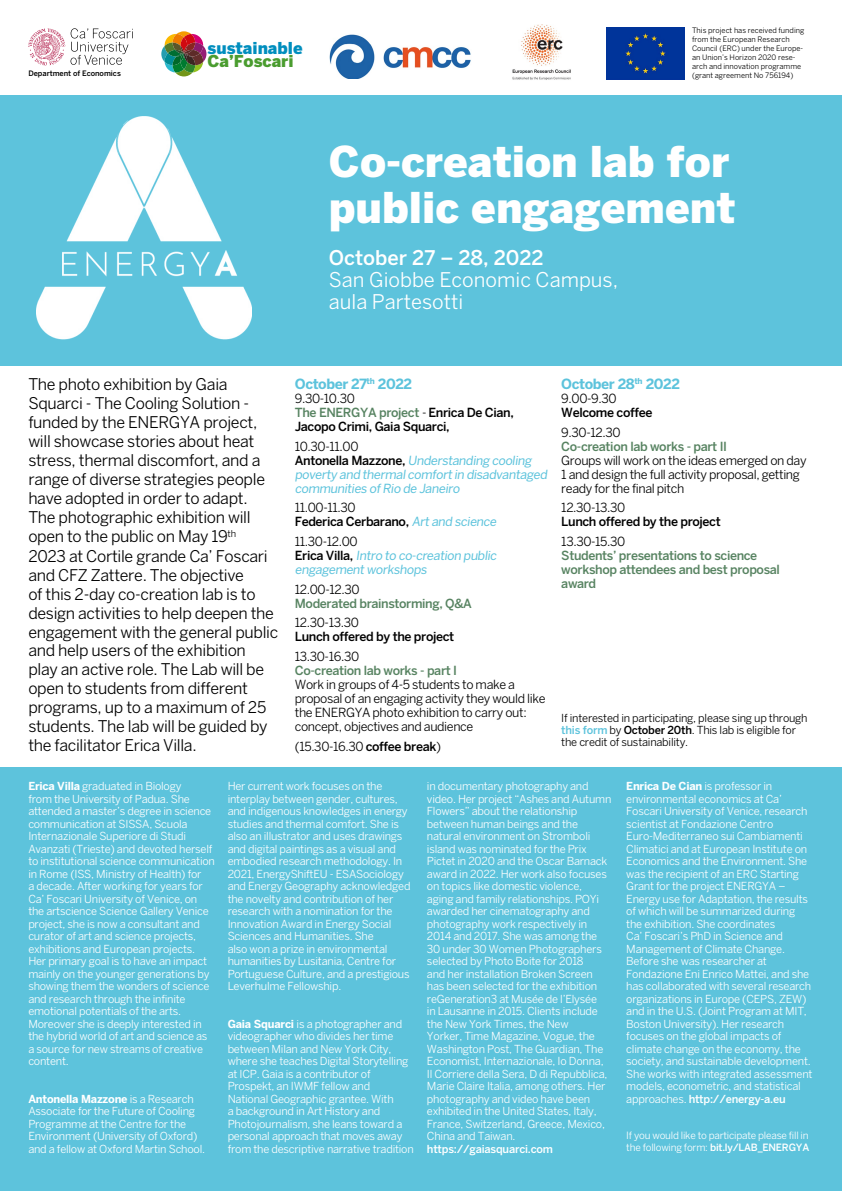
<style>
.page{position:relative;width:842px;height:1191px;background:#fff}
.page>*{position:absolute;margin:0;border:0;box-sizing:border-box;transform-origin:0 0}
.t1{font:900 42px/45.7px "Benton Sans";color:#fff}
.t2{font:20.1px/21.9px "Benton Sans";color:#fff}
.t3{font:500 20.1px "Benton Sans";color:#fff}
.t4{font:900 16.3px "Benton Sans";color:#008ebe}
.t5{font:900 16.3px "Benton Sans";color:#4a9c2f}
.t6{font:16px/19px "Benton Sans";letter-spacing:-.02em;color:#000}
.t7{font:700 14px "Benton Sans";letter-spacing:-.03em;color:#5dc3dc}
.t8{font:12.5px/14px "Benton Sans";letter-spacing:-.03em;color:#000}
.t9{font:12.5px/14px "Benton Sans";color:#5dc3dc}
.t10{font:500 12.5px/14px "Benton Sans";letter-spacing:-.03em;color:#000}
.t11{font:500 12.5px/14px "Benton Sans";letter-spacing:-.03em;color:#578361}
.t12{font:11px/12.5px "Benton Sans";letter-spacing:-.02em;color:#fff}
.t13{font:11px/12px "Benton Sans";letter-spacing:-.02em;color:#000}
.t14{font:500 11px "Benton Sans";letter-spacing:-.02em;color:#fff}
.t15{font:10px/12px "Benton Sans";letter-spacing:-.02em;color:#fff}
.t16{font:500 7.5px "Benton Sans";letter-spacing:-.005em;color:#000}
.t17{font:7.4px/8.9px "Benton Sans";color:#000}
.s1{font-weight:400}
.s2{color:#578361}
.s3{color:#000}
.s4{font-weight:500;color:#000}
.s5{font-weight:400;color:#5dc3dc}
.s6{font-weight:500}
.s7{font-weight:500;color:#5dc3dc}
.s8{font-weight:700}
</style>
<div class="page">
<div style="left:0;top:96px;width:842px;height:270px;background:#5dc3dc"></div>
<div style="left:0;top:767px;width:842px;height:424px;background:#5dc3dc"></div>
<img style="left:36px;top:117px;width:216px;height:222px">
<svg style="left:71px;top:28px;width:62px;height:37px"></svg>
<svg style="left:28px;top:28px;width:37px;height:38px"></svg>
<img style="left:330px;top:34px;width:141px;height:45px">
<img style="left:512px;top:24px;width:59px;height:56px">
<div style="left:606px;top:27px;width:78px;height:53px;background:#00349a"></div>
<svg style="left:177px;top:31px;width:14px;height:6px"></svg>
<svg style="left:161px;top:34px;width:45px;height:42px"></svg>
<p class="t16" style="left:28px;top:68px;width:94px">Department of Economics</p>
<h3 class="t4" style="left:207px;top:38px;width:97px">sustainable</h3>
<h3 class="t5" style="left:207px;top:51px;width:88px">Ca’Foscari</h3>
<p class="t17" style="left:692px;top:26px;width:114px">This project has received funding from the European Research<br>Council (ERC) under the Europe&shy;an Union’s Horizon 2020 rese&shy;arch and innovation programme (grant agreement No 756194)</p>
<h1 class="t1" style="left:329px;top:138px;width:408px">Co-creation lab for public engagement</h1>
<h2 class="t3" style="left:329px;top:245px;width:216px">October 27 – 28, 2022</h2>
<h2 class="t2" style="left:329px;top:268px;width:291px">San Giobbe Economic Campus, aula Partesotti</h2>
<p class="t6" style="left:28px;top:375px;width:251px">The photo exhibition by Gaia<br>Squarci - The Cooling Solution - funded by the ENERGYA project, will showcase stories about heat stress, thermal discomfort, and a range of diverse strategies people have adopted in order to adapt.<br>The photographic exhibition will open to the public on May 19<sup>th<br></sup>2023 at Cortile grande Ca’ Foscari and CFZ Zattere. The objective<br>of this 2-day co-creation lab is to design activities to help deepen the engagement with the general public and help users of the exhibition play an active role. The Lab will be open to students from different programs, up to a maximum of 25 students. The lab will be guided by the facilitator Erica Villa.</p>
<p class="t7" style="left:295px;top:375px;width:119px">October 27<sup>th</sup> 2022</p>
<p class="t10" style="left:295px;top:391px;width:221px"><span class="s1">9.30-10.30<br></span><span class="s2">The ENERGYA project</span> <span class="s1">-</span> Enrica De Cian,<br>Jacopo Crimi, Gaia Squarci,</p>
<p class="t9" style="left:295px;top:439px;width:256px"><span class="s3">10.30-11.00<br></span><span class="s4">A nto n e l l a M azzo n e ,</span> Understanding cooling poverty and thermalcomfortin disadvantaged communities ofRio de Janeiro</p>
<p class="t10" style="left:295px;top:500px;width:205px"><span class="s1">11.00-11.30<br></span>Federica Cerbarano, <span class="s5">Artand science</span></p>
<p class="t9" style="left:295px;top:534px;width:205px"><span class="s3">11.30-12.00<br></span><span class="s4">E r i ca V i l l a ,</span> Intro to co-creation public engagementworkshops</p>
<p class="t8" style="left:295px;top:582px;width:66px">12.00-12.30</p>
<p class="t11" style="left:295px;top:596px;width:179px">Moderated brainstorming, Q&amp;A</p>
<p class="t8" style="left:295px;top:615px;width:66px">12.30-13.30</p>
<p class="t10" style="left:295px;top:629px;width:161px">Lunch offered by the project</p>
<p class="t8" style="left:295px;top:649px;width:66px">13.30-16.30</p>
<p class="t11" style="left:295px;top:663px;width:164px">Co-creation lab works - part I</p>
<p class="t8" style="left:295px;top:677px;width:252px">Work in groups of 4-5 students to make a proposal of an engaging activity they would like the ENERGYA photo exhibition to carry out: concept, objectives and audience</p>
<p class="t8" style="left:295px;top:739px;width:148px">(15.30-16.30 <span class="s6">coffee break</span>)</p>
<p class="t7" style="left:561px;top:375px;width:120px">October 28<sup>th</sup> 2022</p>
<p class="t8" style="left:561px;top:391px;width:57px">9.00-9.30</p>
<p class="t10" style="left:561px;top:405px;width:93px">Welcome coffee</p>
<p class="t8" style="left:561px;top:425px;width:61px">9.30-12.30</p>
<p class="t11" style="left:561px;top:439px;width:167px">Co-creation lab works - part II</p>
<p class="t8" style="left:561px;top:453px;width:247px">Groups will work on the ideas emerged on day<br>1 and design the full activity proposal, getting ready for the final pitch</p>
<p class="t8" style="left:561px;top:500px;width:66px">12.30-13.30</p>
<p class="t10" style="left:561px;top:514px;width:161px">Lunch offered by the project</p>
<p class="t8" style="left:561px;top:534px;width:65px">13.30-15.30</p>
<p class="t11" style="left:561px;top:548px;width:220px">Students’ presentations to science workshop attendees and best proposal award</p>
<p class="t13" style="left:561px;top:712px;width:248px">If interested in participating, please sing up through <span class="s7">this form</span> by <span class="s6">October 20th</span>. This lab is eligible for the credit of sustainability.</p>
<p class="t12" style="left:28px;top:780px;width:188px"><span class="s8">Erica Villa</span> graduated in Biology<br>from the University of Padua. She attended a master’s degree in science communication at SISSA, Scuola Internazionale Superiore di Studi Avanzati (Trieste) and devoted herself to institutional science communication in Rome (ISS, Ministry of Health) for<br>a decade. After working for years for Ca’ Foscari University of Venice, on the artscience Science Gallery Venice project, she is now a consultant and curator of art and science projects, exhibitions and European projects.<br>Her primary goal is to have an impact mainly on the younger generations by showing them the wonders of science and research through the infinite emotional potentials of the arts.<br>Moreover she is deeply interested in the hybrid world of art and science as a source for new streams of creative content.</p>
<p class="t12" style="left:28px;top:1092px;width:178px"><span class="s8">Antonella Mazzone</span> is a Research Associate for the Future of Cooling Programme at the Centre for the Environment (University of Oxford) and a fellow at Oxford Martin School.</p>
<p class="t12" style="left:228px;top:780px;width:184px">Her current work focuses on the interplay between gender, cultures, and indigenous knowledges in energy studies and thermal comfort. She is also an illustrator and uses drawings and digital paintings as a visual and embodied research methodology. In 2021, EnergyShiftEU - ESASociology and Energy Geography acknowledged the novelty and contribution of her research with a nomination for the Innovation Award in Energy Social Sciences and Humanities. She<br>also won a prize in environmental humanities by Lusitania, Centre for Portuguese Culture, and a prestigious Leverhulme Fellowship.</p>
<p class="t12" style="left:228px;top:1017px;width:188px"><span class="s8">Gaia Squarci</span> is a photographer and videographer who divides her time between Milan and New York City, where she teaches Digital Storytelling at ICP. Gaia is a contributor of Prospekt, an IWMF fellow and<br>National Geographic grantee. With<br>a background in Art History and Photojournalism, she leans toward a personal approach that moves away from the descriptive narrative tradition</p>
<p class="t12" style="left:427px;top:779px;width:186px">in documentary photography and video. Her project “Ashes and Autumn Flowers” about the relationship between human beings and the natural environment on Stromboli island was nominated for the Prix Pictet in 2020 and the Oscar Barnack award in 2022. Her work also focuses on topics like domestic violence, aging and family relationships. POYi awarded her cinematography and photography work respectively in 2014 and 2017. She was among the 30 under 30 Women Photographers selected by Photo Boite for 2018<br>and her installation Broken Screen has been selected for the exhibition reGeneration3 at Musée de l’Elysée<br>in Lausanne in 2015. Clients include the New York Times, the New<br>Yorker, Time Magazine, Vogue, the Washington Post, The Guardian, The Economist, Internazionale, Io Donna, Il Corriere della Sera, D di Repubblica, Marie Claire Italia, among others. Her photography and video have been exhibited in the United States, Italy, France, Switzerland, Greece, Mexico, China and Taiwan.</p>
<p class="t14" style="left:427px;top:1142px;width:128px">https://gaiasquarci.com</p>
<p class="t12" style="left:626px;top:779px;width:188px"><span class="s8">Enrica De Cian</span> is professor in environmental economics at Ca’ Foscari University of Venice, research scientist at Fondazione Centro Euro-Mediterraneo sui Cambiamenti Climatici and at European Institute on Economics and the Environment. She was the recipient of an ERC Starting Grant for the project ENERGYA – Energy use for Adaptation, the results of which will be summarized during the exhibition. She coordinates<br>Ca’ Foscari’s PhD in Science and Management of Climate Change.<br>Before she was researcher at Fondazione Eni Enrico Mattei, and she has collaborated with several research organizations in Europe (CEPS, ZEW) and in the U.S. (Joint Program at MIT, Boston University). Her research focuses on the global impacts of climate change on the economy, the society, and sustainable development.<br>She works with integrated assessment models, econometric, and statistical approaches. <span class="s6">http://energy-a.eu</span></p>
<p class="t15" style="left:626px;top:1129px;width:184px">If you would like to participate please fill in the following form: <span class="s6">bit.ly/LAB_ENERGYA</span></p>
</div>
